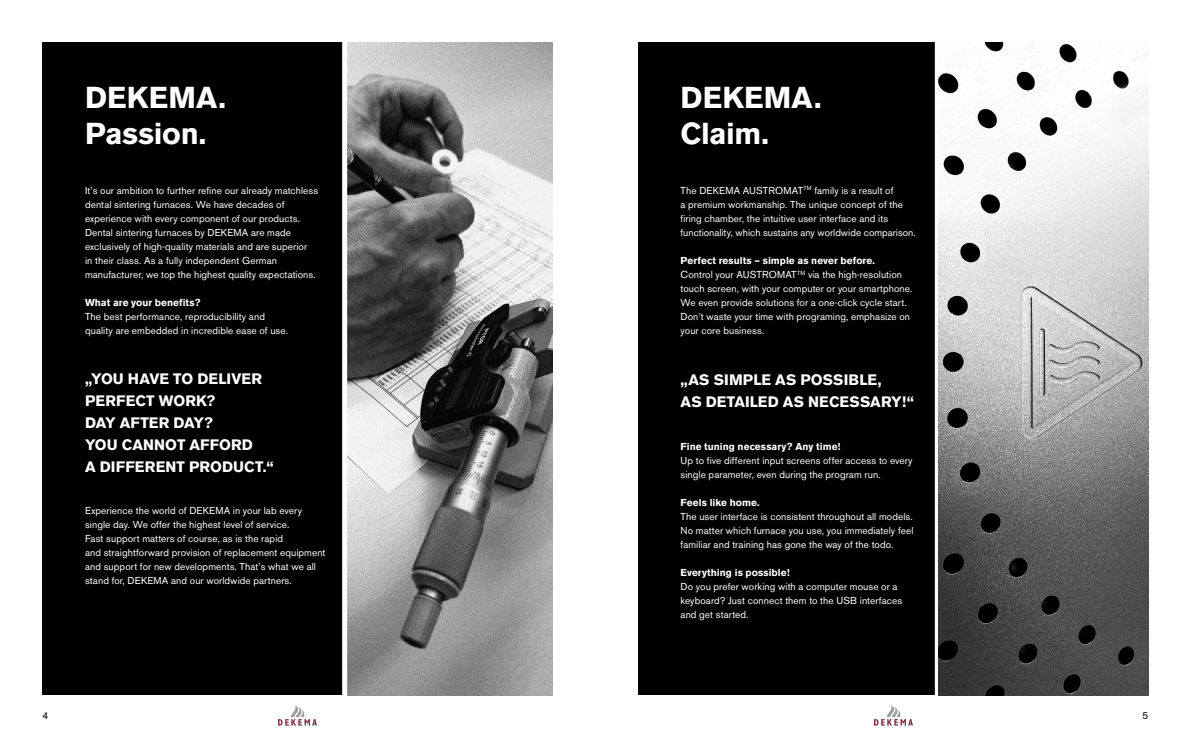
<style>
.page{position:relative;width:1191px;height:738px;background:#fff}
.page>*{position:absolute;margin:0;border:0;box-sizing:border-box;transform-origin:0 0}
.t1{font:700 30px/36px "Akzidenz Grotesk BE";letter-spacing:.005em;color:#fff}
.t2{font:700 15px/22px "Akzidenz Grotesk BE";letter-spacing:.01em;color:#fff}
.t3{font:10px/14px "Akzidenz Grotesk BE";letter-spacing:.01em;color:#fff}
.t4{font:700 10px "Akzidenz Grotesk BE";letter-spacing:.005em;color:#fff}
.t5{font:10px "Akzidenz Grotesk BE";color:#000}
.s1{font-weight:700}
</style>
<div class="page">
<div style="left:43px;top:43px;width:302px;height:651px;background:#000"></div>
<div style="left:638px;top:43px;width:299px;height:651px;background:#000"></div>
<svg style="left:278px;top:705px;width:39px;height:20px"></svg>
<svg style="left:874px;top:705px;width:39px;height:20px"></svg>
<img style="left:347px;top:43px;width:206px;height:651px">
<div style="left:342px;top:37px;width:5px;height:672px;background:#fff"></div>
<div style="left:934px;top:37px;width:5px;height:672px;background:#fff"></div>
<img style="left:938px;top:43px;width:210px;height:651px">
<h1 class="t1" style="left:85px;top:79px;width:143px">DEKEMA.<br>Passion.</h1>
<h1 class="t1" style="left:680px;top:79px;width:143px">DEKEMA.<br>Claim.</h1>
<p class="t3" style="left:85px;top:183px;width:235px">It’s our ambition to further refine our already matchless dental sintering furnaces. We have decades of experience with every component of our products.<br>Dental sintering furnaces by DEKEMA are made exclusively of high-quality materials and are superior<br>in their class. As a fully independent German manufacturer, we top the highest quality expectations.</p>
<p class="t4" style="left:85px;top:296px;width:117px">What are your benefits?</p>
<p class="t3" style="left:85px;top:309px;width:204px">The best performance, reproducibility and quality are embedded in incredible ease of use.</p>
<h2 class="t2" style="left:85px;top:367px;width:190px">„YOU HAVE TO DELIVER<br>PERFECT WORK?<br>DAY AFTER DAY?<br>YOU CANNOT AFFORD<br>A DIFFERENT PRODUCT.“</h2>
<p class="t3" style="left:85px;top:503px;width:242px">Experience the world of DEKEMA in your lab every single day. We offer the highest level of service.<br>Fast support matters of course, as is the rapid<br>and straightforward provision of replacement equipment and support for new developments. That’s what we all stand for, DEKEMA and our worldwide partners.</p>
<p class="t3" style="left:680px;top:183px;width:237px">The DEKEMA AUSTROMAT<sup>TM</sup> family is a result of<br>a premium workmanship. The unique concept of the firing chamber, the intuitive user interface and its functionality, which sustains any worldwide comparison.</p>
<p class="t3" style="left:680px;top:253px;width:233px"><span class="s1">Perfect results – simple as never before.<br></span>Control your AUSTROMAT<sup>TM</sup> via the high-resolution touch screen, with your computer or your smartphone.<br>We even provide solutions for a one-click cycle start.<br>Don’t waste your time with programing, emphasize on your core business.</p>
<h2 class="t2" style="left:680px;top:368px;width:235px">„AS SIMPLE AS POSSIBLE,<br>AS DETAILED AS NECESSARY!“</h2>
<p class="t4" style="left:680px;top:440px;width:161px">Fine tuning necessary? Any time!</p>
<p class="t3" style="left:680px;top:453px;width:234px">Up to five different input screens offer access to every single parameter, even during the program run.</p>
<p class="t4" style="left:680px;top:496px;width:80px">Feels like home.</p>
<p class="t3" style="left:680px;top:509px;width:234px;text-align:justify">The user interface is consistent throughout all models.<br>No matter which furnace you use, you immediately feel familiar and training has gone the way of the todo.</p>
<p class="t4" style="left:680px;top:566px;width:110px">Everything is possible!</p>
<p class="t3" style="left:680px;top:579px;width:223px">Do you prefer working with a computer mouse or a keyboard? Just connect them to the USB interfaces and get started.</p>
<p class="t5" style="left:43px;top:709px;width:7px">4</p>
<p class="t5" style="left:1142px;top:709px;width:7px">5</p>
</div>
